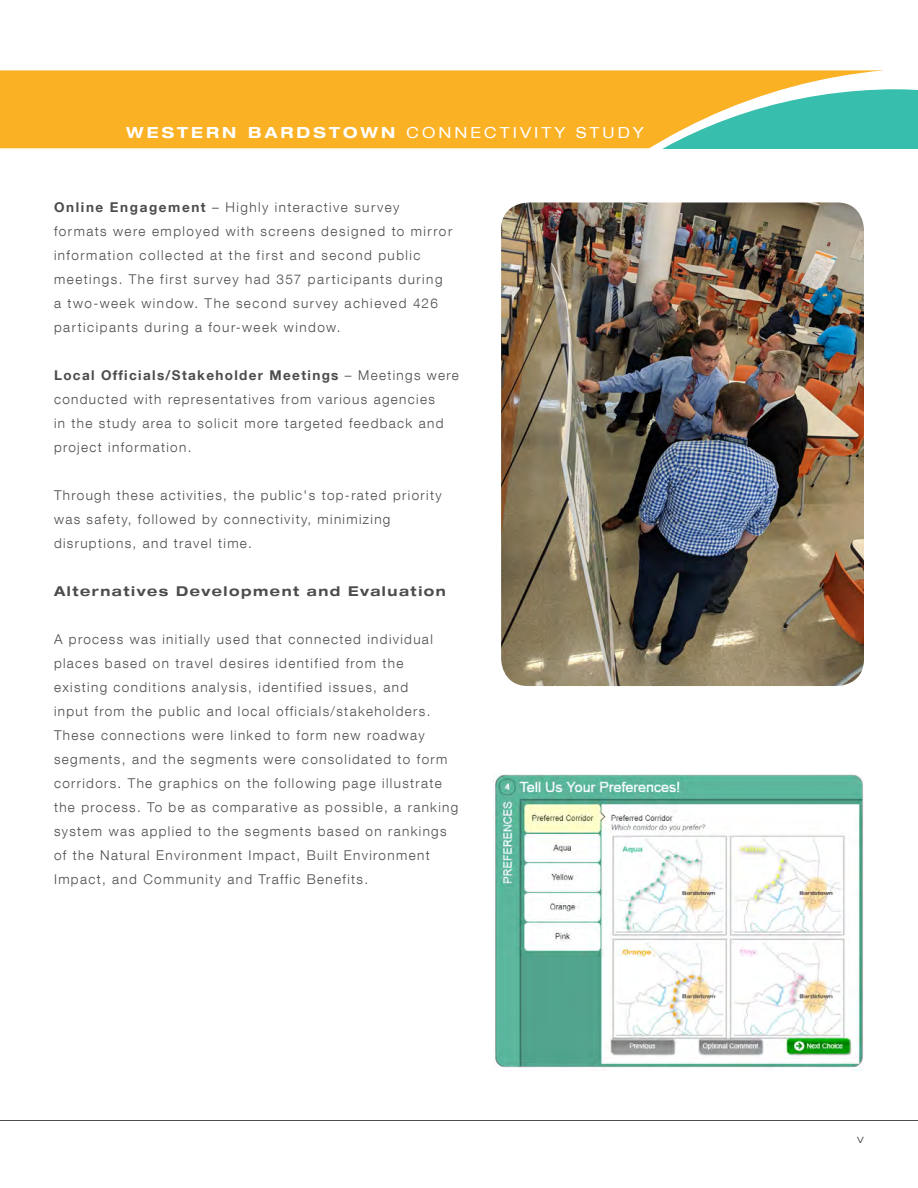
<style>
.page{position:relative;width:918px;height:1188px;background:#fff}
.page>*{position:absolute;margin:0;border:0;box-sizing:border-box;transform-origin:0 0}
.t1{font:expanded 15.3px "Helvetica Neue LT Com";letter-spacing:.2em;color:#fff}
.Body{font:300 13.5px/24px "Helvetica Neue LT Com";letter-spacing:.1em;color:#4b4c4d}
.Subheading{font:700 expanded 13.5px "Helvetica Neue LT Com";letter-spacing:.115em;color:#4b4c4d}
.t2{font:300 expanded 12px "Helvetica Neue LT Com";color:#4b4c4d}
.s1{font-weight:700}
</style>
<div class="page">
<hr style="left:0;top:1120px;width:918px;height:1px;background:#4b4c4d">
<div style="left:0;top:70px;width:588px;height:78px;background:#fbb124"></div>
<svg style="left:588px;top:70px;width:330px;height:78px;background:#adc179"></svg>
<img style="left:501px;top:202px;width:363px;height:484px">
<img style="left:494px;top:774px;width:370px;height:296px">
<p class="t1" style="left:126px;top:123px;width:519px"><span class="s1">WESTERN BARDSTOWN</span> CONNECTIVITY STUDY</p>
<p class="Body" style="left:54px;top:195px;width:400px"><span class="s1">Online Engagement</span> – Highly interactive survey formats were employed with screens designed to mirror information collected at the first and second public meetings. The first survey had 357 participants during a two-week window. The second survey achieved 426 participants during a four-week window.</p>
<p class="Body" style="left:54px;top:363px;width:407px"><span class="s1">Local Officials/Stakeholder Meetings</span> – Meetings were conducted with representatives from various agencies<br>in the study area to solicit more targeted feedback and project information.</p>
<p class="Body" style="left:54px;top:483px;width:389px">Through these activities, the public's top-rated priority was safety, followed by connectivity, minimizing disruptions, and travel time.</p>
<p class="Subheading" style="left:54px;top:583px;width:393px">Alternatives Development and Evaluation</p>
<p class="Body" style="left:54px;top:627px;width:406px">A process was initially used that connected individual places based on travel desires identified from the existing conditions analysis, identified issues, and<br>input from the public and local officials/stakeholders.<br>These connections were linked to form new roadway segments, and the segments were consolidated to form corridors. The graphics on the following page illustrate the process. To be as comparative as possible, a ranking system was applied to the segments based on rankings of the Natural Environment Impact, Built Environment Impact, and Community and Traffic Benefits.</p>
<p class="t2" style="left:857px;top:1132px;width:8px">v</p>
</div>
